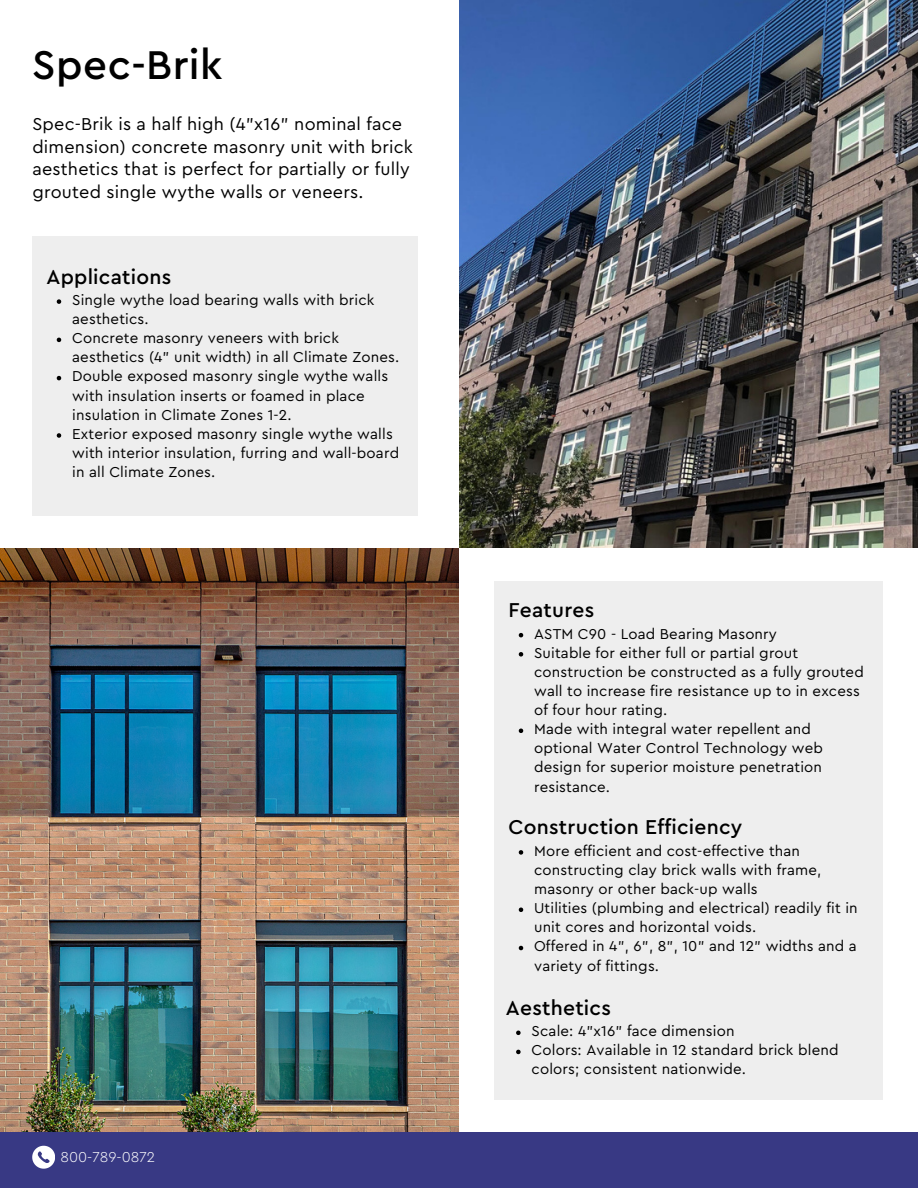
<style>
.page{position:relative;width:918px;height:1188px;background:#fff}
.page>*{position:absolute;margin:0;border:0;box-sizing:border-box;transform-origin:0 0}
.t1{font:500 42px "Cera Pro";letter-spacing:.01em;color:#000}
.t2{font:500 21px "Cera Pro";letter-spacing:.01em;color:#000}
.t3{font:18px/22.5px "Cera Pro";letter-spacing:.01em;color:#000}
.t4{font:15px/19.2px "Cera Pro";letter-spacing:.01em;color:#000}
.t5{font:300 15px "Cera Pro";color:#fff}
</style>
<div class="page">
<img style="left:459px;top:0;width:459px;height:548px">
<img style="left:0;top:548px;width:459px;height:584px">
<div style="left:32px;top:236px;width:385px;height:280px;background:#eee"></div>
<div style="left:494px;top:581px;width:389px;height:518px;background:#eee"></div>
<div style="left:0;top:1132px;width:918px;height:56px;background:#383984"></div>
<svg style="left:32px;top:1146px;width:23px;height:22px"></svg>
<svg style="left:57px;top:299px;width:4px;height:5px"></svg>
<svg style="left:57px;top:338px;width:4px;height:4px"></svg>
<svg style="left:57px;top:376px;width:4px;height:4px"></svg>
<svg style="left:57px;top:433px;width:4px;height:5px"></svg>
<svg style="left:519px;top:633px;width:4px;height:4px"></svg>
<svg style="left:519px;top:652px;width:4px;height:5px"></svg>
<svg style="left:519px;top:729px;width:4px;height:4px"></svg>
<svg style="left:519px;top:850px;width:4px;height:5px"></svg>
<svg style="left:519px;top:908px;width:4px;height:4px"></svg>
<svg style="left:519px;top:946px;width:4px;height:4px"></svg>
<svg style="left:516px;top:1031px;width:5px;height:4px"></svg>
<svg style="left:516px;top:1050px;width:5px;height:4px"></svg>
<p class="t1" style="left:32px;top:45px;width:192px">Spec-Brik</p>
<p class="t3" style="left:32px;top:114px;width:382px">Spec-Brik is a half high (4”x16” nominal face dimension) concrete masonry unit with brick aesthetics that is perfect for partially or fully grouted single wythe walls or veneers.</p>
<h1 class="t2" style="left:47px;top:267px;width:126px">Applications</h1>
<h3 class="t4" style="left:72px;top:291px;width:304px">Single wythe load bearing walls with brick aesthetics.</h3>
<h2 class="t4" style="left:72px;top:329px;width:329px">Concrete masonry veneers with brick aesthetics (4” unit width) in all Climate Zones.</h2>
<p class="t4" style="left:72px;top:367px;width:318px">Double exposed masonry single wythe walls with insulation inserts or foamed in place insulation in Climate Zones 1-2.</p>
<p class="t4" style="left:72px;top:425px;width:328px">Exterior exposed masonry single wythe walls with interior insulation, furring and wall-board in all Climate Zones.</p>
<p class="t5" style="left:61px;top:1150px;width:96px">800-789-0872</p>
<p class="t2" style="left:509px;top:600px;width:87px">Features</p>
<p class="t4" style="left:534px;top:624px;width:244px">ASTM C90 - Load Bearing Masonry</p>
<h2 class="t4" style="left:534px;top:643px;width:331px">Suitable for either full or partial grout construction be constructed as a fully grouted wall to increase fire resistance up to in excess of four hour rating.</h2>
<p class="t4" style="left:534px;top:720px;width:290px">Made with integral water repellent and optional Water Control Technology web design for superior moisture penetration resistance.</p>
<p class="t2" style="left:509px;top:817px;width:235px">Construction Efficiency</p>
<p class="t4" style="left:534px;top:842px;width:289px">More efficient and cost-effective than constructing clay brick walls with frame, masonry or other back-up walls</p>
<h2 class="t4" style="left:534px;top:899px;width:325px">Utilities (plumbing and electrical) readily fit in unit cores and horizontal voids.</h2>
<p class="t4" style="left:534px;top:937px;width:324px">Offered in 4”, 6”, 8”, 10” and 12” widths and a variety of fittings.</p>
<p class="t2" style="left:506px;top:998px;width:107px">Aesthetics</p>
<p class="t4" style="left:532px;top:1022px;width:204px">Scale: 4”x16” face dimension</p>
<h2 class="t4" style="left:532px;top:1041px;width:309px">Colors: Available in 12 standard brick blend colors; consistent nationwide.</h2>
</div>
